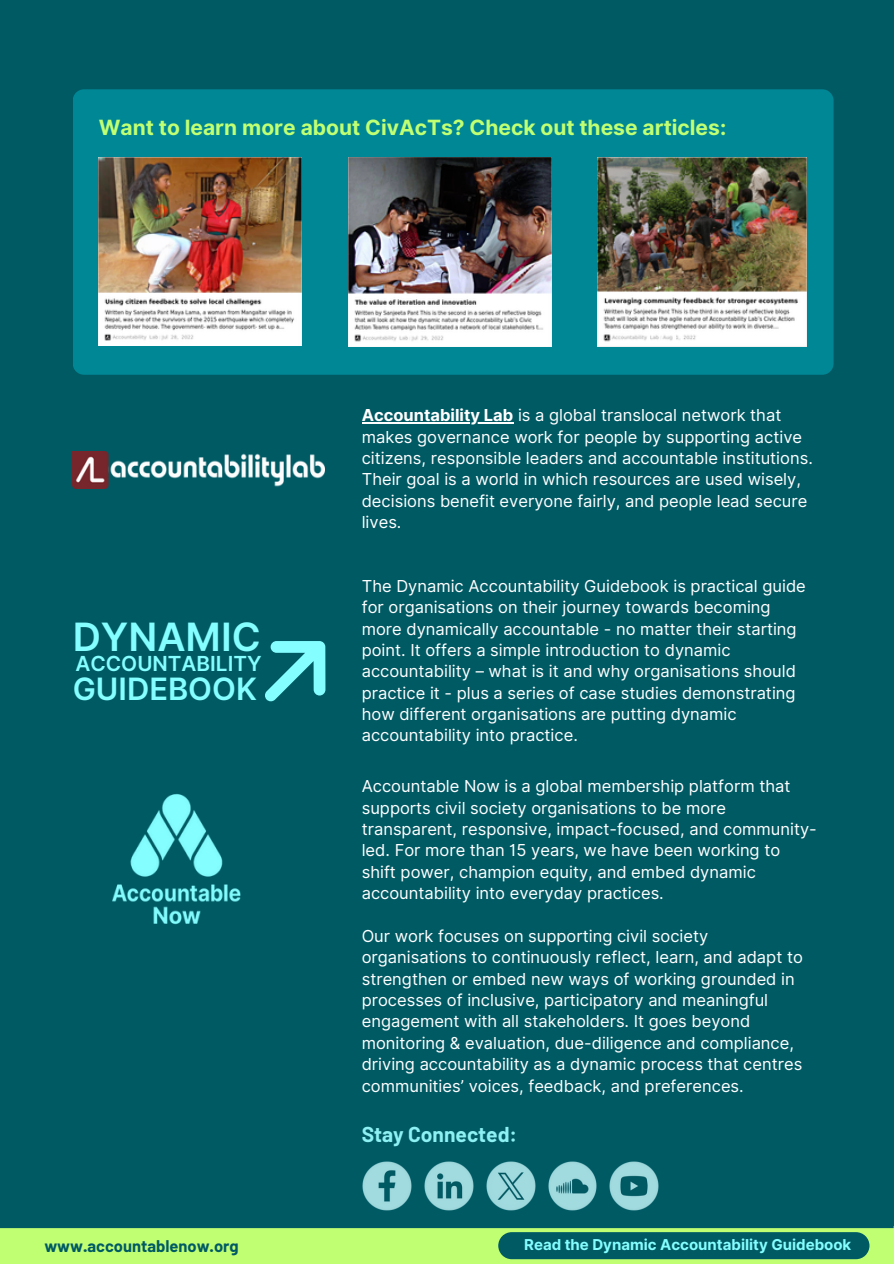
<style>
.page{position:relative;width:894px;height:1264px;background:#fff}
.page>*{position:absolute;margin:0;border:0;box-sizing:border-box;transform-origin:0 0}
.t1{font:600 39px "Inter";color:#85feff}
.t2{font:600 30.75px "Inter";color:#85feff}
.t3{font:700 21px "Inter";color:#c1ff72}
.t4{font:700 21px "Barlow";color:#8df0f2}
.t5{font:600 20.7px "Inter";color:#85feff}
.t6{font:16.5px/21.3px "Inter";color:#fff}
.t7{font:700 16.5px "Barlow";color:#005a64}
.t8{font:700 15px "Inter";color:#85feff}
.s1{font-weight:700}
</style>
<div class="page">
<div style="left:0;top:0;width:893px;height:1263px;background:#005a64"></div>
<img style="left:362px;top:1161px;width:50px;height:50px">
<img style="left:486px;top:1161px;width:50px;height:50px">
<img style="left:609px;top:1161px;width:50px;height:50px">
<img style="left:548px;top:1161px;width:49px;height:50px">
<img style="left:424px;top:1161px;width:50px;height:50px">
<svg style="left:265px;top:641px;width:60px;height:61px"></svg>
<img style="left:112px;top:794px;width:129px;height:131px">
<div style="left:0;top:1226px;width:893px;height:37px;background:#c1ff72"></div>
<hr style="left:0;top:1224px;width:893px;height:4px;background:#005a64">
<div style="left:498px;top:1232px;width:371px;height:27px;background:#005a64"></div>
<img style="left:73px;top:451px;width:252px;height:37px">
<div style="left:73px;top:89px;width:760px;height:286px;background:#008796;border-radius:11px"></div>
<hr style="left:361px;top:422px;width:152px;height:1px;background:#fff">
<img style="left:99px;top:157px;width:203px;height:188px">
<img style="left:348px;top:157px;width:203px;height:189px">
<img style="left:597px;top:157px;width:209px;height:189px">
<h5 class="t3" style="left:99px;top:114px;width:628px">Want to learn more about CivAcTs? Check out these articles:</h5>
<h3 class="t1" style="left:73px;top:613px;width:189px">DYNAMIC</h3>
<h2 class="t5" style="left:75px;top:651px;width:188px">ACCOUNTABILITY</h2>
<p class="t2" style="left:73px;top:669px;width:185px">GUIDEBOOK</p>
<p class="t6" style="left:361px;top:404px;width:452px"><span class="s1">Accountability Lab</span> is a global translocal network that makes governance work for people by supporting active citizens, responsible leaders and accountable institutions.<br>Their goal is a world in which resources are used wisely, decisions benefit everyone fairly, and people lead secure lives.</p>
<h4 class="t6" style="left:361px;top:575px;width:445px">The Dynamic Accountability Guidebook is practical guide for organisations on their journey towards becoming</h4>
<p class="t6" style="left:361px;top:618px;width:436px">more dynamically accountable - no matter their starting point. It offers a simple introduction to dynamic accountability – what is it and why organisations should practice it - plus a series of case studies demonstrating how different organisations are putting dynamic accountability into practice.</p>
<p class="t6" style="left:361px;top:775px;width:456px">Accountable Now is a global membership platform that supports civil society organisations to be more transparent, responsive, impact-focused, and community&shy;led. For more than 15 years, we have been working to shift power, champion equity, and embed dynamic accountability into everyday practices.</p>
<p class="t6" style="left:361px;top:925px;width:442px">Our work focuses on supporting civil society organisations to continuously reflect, learn, and adapt to strengthen or embed new ways of working grounded in processes of inclusive, participatory and meaningful engagement with all stakeholders. It goes beyond monitoring &amp; evaluation, due-diligence and compliance, driving accountability as a dynamic process that centres communities’ voices, feedback, and preferences.</p>
<p class="t4" style="left:361px;top:1120px;width:157px">Stay Connected:</p>
<p class="t7" style="left:44px;top:1235px;width:196px">www.accountablenow.org</p>
<p class="t8" style="left:524px;top:1235px;width:328px">Read the Dynamic Accountability Guidebook</p>
</div>
